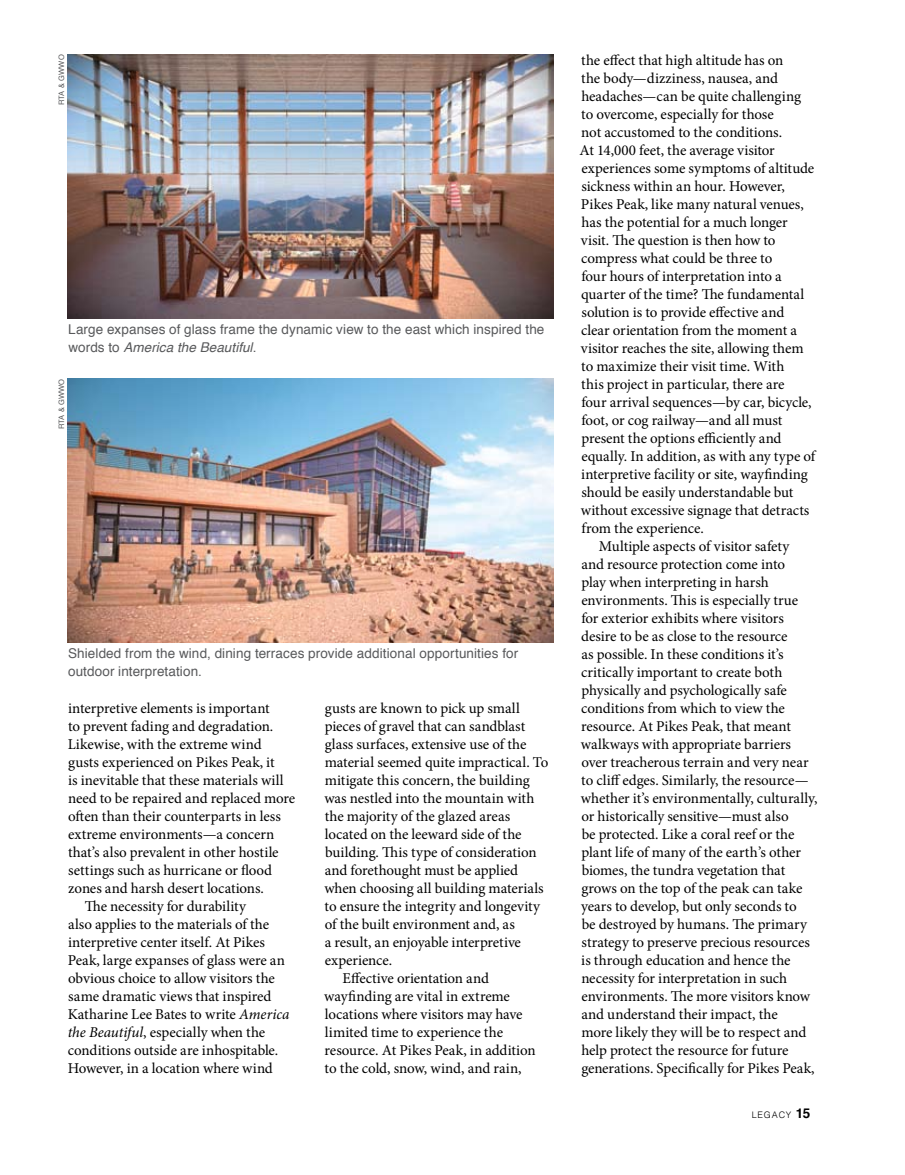
<style>
.page{position:relative;width:905px;height:1175px;background:#fff}
.page>*{position:absolute;margin:0;border:0;box-sizing:border-box;transform-origin:0 0}
.t1{font:15px "Minion Pro";letter-spacing:-.005em;color:#000}
.t2{font:13.5px/18px "Helvetica";letter-spacing:.01em;color:#58595b}
.t3{font:300 9px "Helvetica";letter-spacing:.085em;color:#000}
.t4{font:7.5px "Helvetica";letter-spacing:.02em;color:#58595b}
.s1{font-style:italic}
.s2{font-weight:700;font-size:13.5px}
</style>
<div class="page">
<img style="left:68px;top:54px;width:486px;height:264px">
<img style="left:68px;top:378px;width:486px;height:264px">
<p class="t4" style="left:56px;top:105px;width:52px;rotate:-90deg">RTA &amp; GWWO</p>
<p class="t2" style="left:68px;top:321px;width:477px">Large expanses of glass frame the dynamic view to the east which inspired the words to <span class="s1">America the Beautiful</span>.</p>
<p class="t4" style="left:56px;top:429px;width:52px;rotate:-90deg">RTA &amp; GWWO</p>
<p class="t2" style="left:68px;top:645px;width:451px">Shielded from the wind, dining terraces provide additional opportunities for outdoor interpretation.</p>
<p class="t1" style="left:68px;top:698px;width:203px">interpretive elements is important</p>
<p class="t1" style="left:68px;top:716px;width:207px">to prevent fading and degradation.</p>
<p class="t1" style="left:68px;top:734px;width:195px">Likewise, with the extreme wind</p>
<p class="t1" style="left:68px;top:752px;width:208px">gusts experienced on Pikes Peak, it</p>
<p class="t1" style="left:68px;top:770px;width:217px">is inevitable that these materials will</p>
<p class="t1" style="left:68px;top:788px;width:229px">need to be repaired and replaced more</p>
<p class="t1" style="left:68px;top:806px;width:214px">often than their counterparts in less</p>
<p class="t1" style="left:68px;top:824px;width:208px">extreme environments—a concern</p>
<p class="t1" style="left:68px;top:842px;width:212px">that’s also prevalent in other hostile</p>
<p class="t1" style="left:68px;top:860px;width:205px">settings such as hurricane or flood</p>
<p class="t1" style="left:68px;top:878px;width:197px">zones and harsh desert locations.</p>
<p class="t1" style="left:85px;top:896px;width:163px">The necessity for durability</p>
<p class="t1" style="left:68px;top:914px;width:202px">also applies to the materials of the</p>
<p class="t1" style="left:68px;top:932px;width:198px">interpretive center itself. At Pikes</p>
<p class="t1" style="left:68px;top:950px;width:219px">Peak, large expanses of glass were an</p>
<p class="t1" style="left:68px;top:968px;width:208px">obvious choice to allow visitors the</p>
<p class="t1" style="left:68px;top:986px;width:205px">same dramatic views that inspired</p>
<p class="t1" style="left:68px;top:1004px;width:223px">Katharine Lee Bates to write <span class="s1">America</span></p>
<p class="t1" style="left:68px;top:1022px;width:199px"><span class="s1">the Beautiful</span>, especially when the</p>
<p class="t1" style="left:68px;top:1040px;width:212px">conditions outside are inhospitable.</p>
<p class="t1" style="left:68px;top:1058px;width:207px">However, in a location where wind</p>
<p class="t1" style="left:325px;top:698px;width:196px">gusts are known to pick up small</p>
<p class="t1" style="left:325px;top:716px;width:202px">pieces of gravel that can sandblast</p>
<p class="t1" style="left:325px;top:734px;width:203px">glass surfaces, extensive use of the</p>
<p class="t1" style="left:325px;top:752px;width:225px">material seemed quite impractical. To</p>
<p class="t1" style="left:325px;top:770px;width:206px">mitigate this concern, the building</p>
<p class="t1" style="left:324px;top:788px;width:212px">was nestled into the mountain with</p>
<p class="t1" style="left:324px;top:806px;width:187px">the majority of the glazed areas</p>
<p class="t1" style="left:325px;top:824px;width:198px">located on the leeward side of the</p>
<p class="t1" style="left:325px;top:842px;width:213px">building. This type of consideration</p>
<p class="t1" style="left:325px;top:860px;width:195px">and forethought must be applied</p>
<p class="t1" style="left:324px;top:878px;width:221px">when choosing all building materials</p>
<p class="t1" style="left:324px;top:896px;width:217px">to ensure the integrity and longevity</p>
<p class="t1" style="left:325px;top:914px;width:191px">of the built environment and, as</p>
<p class="t1" style="left:325px;top:932px;width:198px">a result, an enjoyable interpretive</p>
<p class="t1" style="left:325px;top:950px;width:69px">experience.</p>
<p class="t1" style="left:342px;top:968px;width:148px">Effective orientation and</p>
<p class="t1" style="left:324px;top:986px;width:187px">wayfinding are vital in extreme</p>
<p class="t1" style="left:325px;top:1004px;width:199px">locations where visitors may have</p>
<p class="t1" style="left:325px;top:1022px;width:180px">limited time to experience the</p>
<p class="t1" style="left:324px;top:1040px;width:212px">resource. At Pikes Peak, in addition</p>
<p class="t1" style="left:324px;top:1058px;width:198px">to the cold, snow, wind, and rain,</p>
<p class="t1" style="left:581px;top:50px;width:204px">the effect that high altitude has on</p>
<p class="t1" style="left:581px;top:68px;width:198px">the body—dizziness, nausea, and</p>
<p class="t1" style="left:581px;top:86px;width:221px">headaches—can be quite challenging</p>
<p class="t1" style="left:581px;top:104px;width:194px">to overcome, especially for those</p>
<p class="t1" style="left:581px;top:122px;width:202px">not accustomed to the conditions.</p>
<p class="t1" style="left:579px;top:140px;width:197px">At 14,000 feet, the average visitor</p>
<p class="t1" style="left:581px;top:158px;width:234px">experiences some symptoms of altitude</p>
<p class="t1" style="left:581px;top:176px;width:205px">sickness within an hour. However,</p>
<p class="t1" style="left:581px;top:194px;width:224px">Pikes Peak, like many natural venues,</p>
<p class="t1" style="left:581px;top:212px;width:208px">has the potential for a much longer</p>
<p class="t1" style="left:581px;top:230px;width:196px">visit. The question is then how to</p>
<p class="t1" style="left:581px;top:248px;width:193px">compress what could be three to</p>
<p class="t1" style="left:581px;top:266px;width:202px">four hours of interpretation into a</p>
<p class="t1" style="left:581px;top:284px;width:225px">quarter of the time? The fundamental</p>
<p class="t1" style="left:581px;top:302px;width:204px">solution is to provide effective and</p>
<p class="t1" style="left:581px;top:320px;width:217px">clear orientation from the moment a</p>
<p class="t1" style="left:581px;top:338px;width:224px">visitor reaches the site, allowing them</p>
<p class="t1" style="left:581px;top:356px;width:205px">to maximize their visit time. With</p>
<p class="t1" style="left:581px;top:374px;width:205px">this project in particular, there are</p>
<p class="t1" style="left:581px;top:392px;width:232px">four arrival sequences—by car, bicycle,</p>
<p class="t1" style="left:581px;top:410px;width:203px">foot, or cog railway—and all must</p>
<p class="t1" style="left:581px;top:428px;width:201px">present the options efficiently and</p>
<p class="t1" style="left:581px;top:446px;width:235px">equally. In addition, as with any type of</p>
<p class="t1" style="left:581px;top:464px;width:228px">interpretive facility or site, wayfinding</p>
<p class="t1" style="left:581px;top:482px;width:213px">should be easily understandable but</p>
<p class="t1" style="left:581px;top:500px;width:230px">without excessive signage that detracts</p>
<p class="t1" style="left:581px;top:518px;width:124px">from the experience.</p>
<p class="t1" style="left:599px;top:536px;width:192px">Multiple aspects of visitor safety</p>
<p class="t1" style="left:581px;top:554px;width:205px">and resource protection come into</p>
<p class="t1" style="left:581px;top:572px;width:189px">play when interpreting in harsh</p>
<p class="t1" style="left:581px;top:590px;width:218px">environments. This is especially true</p>
<p class="t1" style="left:581px;top:608px;width:204px">for exterior exhibits where visitors</p>
<p class="t1" style="left:581px;top:626px;width:208px">desire to be as close to the resource</p>
<p class="t1" style="left:581px;top:644px;width:204px">as possible. In these conditions it’s</p>
<p class="t1" style="left:581px;top:662px;width:203px">critically important to create both</p>
<p class="t1" style="left:581px;top:680px;width:207px">physically and psychologically safe</p>
<p class="t1" style="left:581px;top:698px;width:205px">conditions from which to view the</p>
<p class="t1" style="left:581px;top:716px;width:211px">resource. At Pikes Peak, that meant</p>
<p class="t1" style="left:581px;top:734px;width:211px">walkways with appropriate barriers</p>
<p class="t1" style="left:581px;top:752px;width:229px">over treacherous terrain and very near</p>
<p class="t1" style="left:581px;top:770px;width:229px">to cliff edges. Similarly, the resource—</p>
<p class="t1" style="left:581px;top:788px;width:238px">whether it’s environmentally, culturally,</p>
<p class="t1" style="left:581px;top:806px;width:209px">or historically sensitive—must also</p>
<p class="t1" style="left:581px;top:824px;width:214px">be protected. Like a coral reef or the</p>
<p class="t1" style="left:581px;top:842px;width:221px">plant life of many of the earth’s other</p>
<p class="t1" style="left:581px;top:860px;width:205px">biomes, the tundra vegetation that</p>
<p class="t1" style="left:581px;top:878px;width:222px">grows on the top of the peak can take</p>
<p class="t1" style="left:581px;top:896px;width:217px">years to develop, but only seconds to</p>
<p class="t1" style="left:581px;top:914px;width:227px">be destroyed by humans. The primary</p>
<p class="t1" style="left:581px;top:932px;width:230px">strategy to preserve precious resources</p>
<p class="t1" style="left:581px;top:950px;width:211px">is through education and hence the</p>
<p class="t1" style="left:581px;top:968px;width:207px">necessity for interpretation in such</p>
<p class="t1" style="left:581px;top:986px;width:230px">environments. The more visitors know</p>
<p class="t1" style="left:581px;top:1004px;width:198px">and understand their impact, the</p>
<p class="t1" style="left:581px;top:1022px;width:226px">more likely they will be to respect and</p>
<p class="t1" style="left:581px;top:1040px;width:208px">help protect the resource for future</p>
<p class="t1" style="left:581px;top:1058px;width:235px">generations. Specifically for Pikes Peak,</p>
<p class="t3" style="left:751px;top:1106px;width:60px">LEGACY <span class="s2">15</span></p>
</div>
